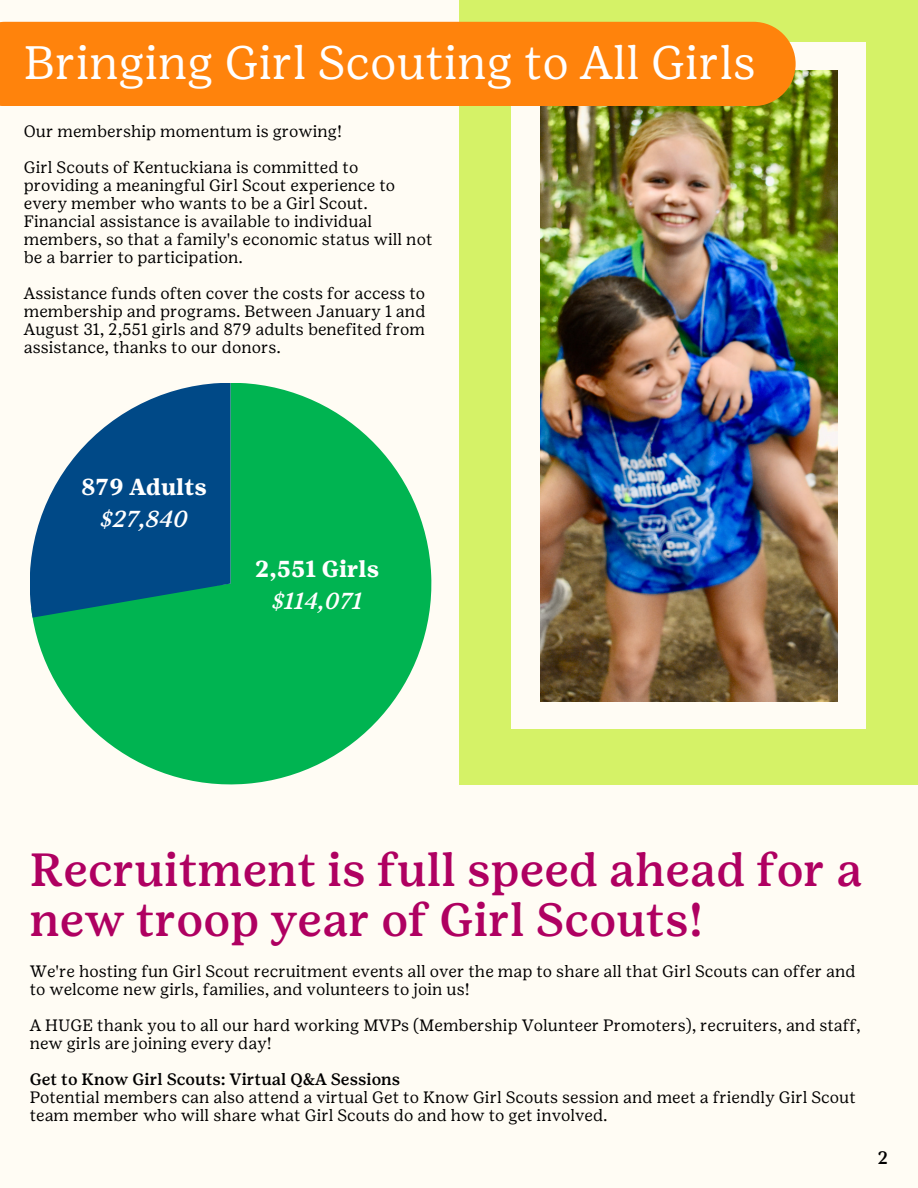
<style>
.page{position:relative;width:918px;height:1188px;background:#fffcf4}
.page>*{position:absolute;margin:0;border:0;box-sizing:border-box;transform-origin:0 0}
.t1{font:46.8px "Girl Scout Text";color:#fff}
.t2{font:500 46.5px/50.7px "Girl Scout Text";color:#af0061}
.t3{font:700 23.1px "Girl Scout Text";color:#fff}
.t4{font:italic 500 23.1px "Girl Scout Text";color:#fff}
.t5{font:500 18px "Girl Scout Text";color:#000}
.t6{font:16.5px/18px "Girl Scout Text";color:#000}
.t7{font:500 16.5px "Girl Scout Text";color:#000}
</style>
<div class="page">
<div style="left:459px;top:0;width:459px;height:784px;background:#d5f267"></div>
<div style="left:511px;top:43px;width:355px;height:686px;background:#fffcf4"></div>
<img style="left:540px;top:70px;width:297px;height:631px">
<div style="left:0;top:22px;width:796px;height:84px;background:#ff830c"></div>
<svg style="left:32px;top:383px;width:399px;height:401px;fill:#00b451"></svg>
<svg style="left:30px;top:383px;width:201px;height:235px;fill:#004987"></svg>
<p class="t1" style="left:24px;top:35px;width:734px">Bringing Girl Scouting to All Girls</p>
<p class="t6" style="left:24px;top:122px;width:320px">Our membership momentum is growing!</p>
<p class="t6" style="left:24px;top:158px;width:410px">Girl Scouts of Kentuckiana is committed to providing a meaningful Girl Scout experience to every member who wants to be a Girl Scout.<br>Financial assistance is available to individual members, so that a family's economic status will not be a barrier to participation.</p>
<p class="t6" style="left:24px;top:284px;width:403px;text-align:justify">Assistance funds often cover the costs for access to membership and programs. Between January 1 and August 31, 2,551 girls and 879 adults benefited from assistance, thanks to our donors.</p>
<p class="t3" style="left:81px;top:474px;width:127px">879 Adults</p>
<p class="t4" style="left:100px;top:506px;width:89px">$27,840</p>
<p class="t3" style="left:255px;top:556px;width:126px">2,551 Girls</p>
<p class="t4" style="left:272px;top:588px;width:92px">$114,071</p>
<p class="t2" style="left:30px;top:844px;width:834px">Recruitment is full speed ahead for a new troop year of Girl Scouts!</p>
<p class="t6" style="left:30px;top:962px;width:827px">We're hosting fun Girl Scout recruitment events all over the map to share all that Girl Scouts can offer and to welcome new girls, families, and volunteers to join us!</p>
<p class="t6" style="left:30px;top:1016px;width:833px">A HUGE thank you to all our hard working MVPs (Membership Volunteer Promoters), recruiters, and staff, new girls are joining every day!</p>
<p class="t7" style="left:30px;top:1069px;width:372px">Get to Know Girl Scouts: Virtual Q&amp;A Sessions</p>
<p class="t6" style="left:30px;top:1088px;width:828px">Potential members can also attend a virtual Get to Know Girl Scouts session and meet a friendly Girl Scout team member who will share what Girl Scouts do and how to get involved.</p>
<p class="t5" style="left:878px;top:1147px;width:12px">2</p>
</div>
